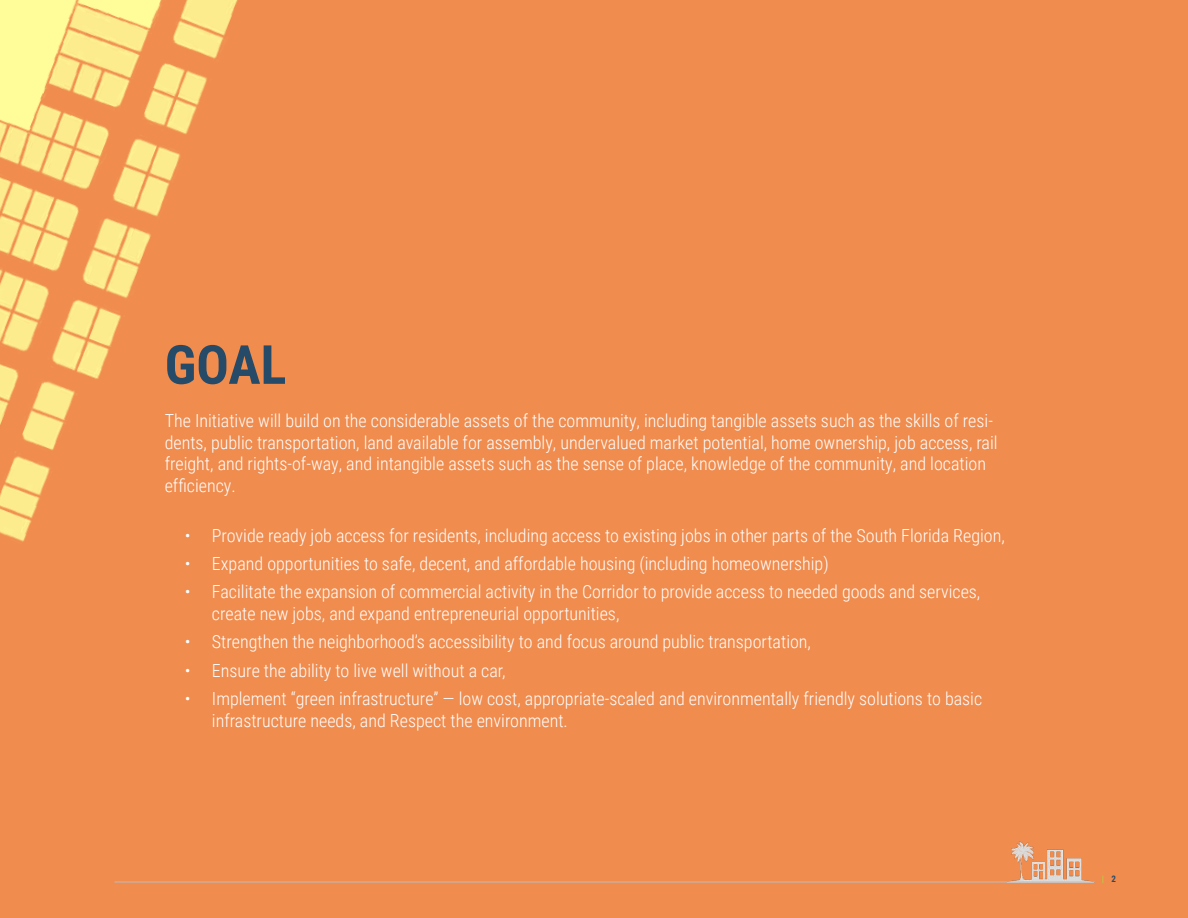
<style>
.page{position:relative;width:1188px;height:918px;background:#f08c4e}
.page>*{position:absolute;margin:0;border:0;box-sizing:border-box;transform-origin:0 0}
.t1{font:700 54px "Roboto Condensed";color:#254b68}
.t2{font:300 18px/21.6px "Roboto Condensed";color:#fff}
.Header_Footer_-_Blac{font:700 9px "Roboto Condensed";color:#bfcb40}
.t3{font:700 9px "Roboto Condensed";color:#294c68}
.s1{color:#294c68}
</style>
<div class="page">
<img style="left:0;top:0;width:238px;height:542px">
<hr style="left:114px;top:882px;width:981px;height:1px;background:#bcbdc0">
<p class="t1" style="left:165px;top:327px;width:123px">GOAL</p>
<p class="t2" style="left:165px;top:409px;width:834px">The Initiative will build on the considerable assets of the community, including tangible assets such as the skills of resi&shy;dents, public transportation, land available for assembly, undervalued market potential, home ownership, job access, rail freight, and rights-of-way, and intangible assets such as the sense of place, knowledge of the community, and location efficiency.</p>
<p class="t2" style="left:185px;top:524px;width:821px">• Provide ready job access for residents, including access to existing jobs in other parts of the South Florida Region,</p>
<p class="t2" style="left:185px;top:552px;width:645px">• Expand opportunities to safe, decent, and affordable housing (including homeownership)</p>
<p class="t2" style="left:212px;top:581px;width:770px;text-indent:-27px">• Facilitate the expansion of commercial activity in the Corridor to provide access to needed goods and services, create new jobs, and expand entrepreneurial opportunities,</p>
<p class="t2" style="left:185px;top:631px;width:628px">• Strengthen the neighborhood’s accessibility to and focus around public transportation,</p>
<p class="t2" style="left:185px;top:659px;width:322px">• Ensure the ability to live well without a car,</p>
<p class="t2" style="left:212px;top:687px;width:772px;text-indent:-27px">• Implement “green infrastructure” — low cost, appropriate-scaled and environmentally friendly solutions to basic infrastructure needs, and Respect the environment.</p>
<p class="Header_Footer_-_Blac" style="left:1102px;top:872px;width:16px">| <span class="s1">2</span></p>
<p class="t3" style="left:1111px;top:872px;width:6px">5</p>
</div>
